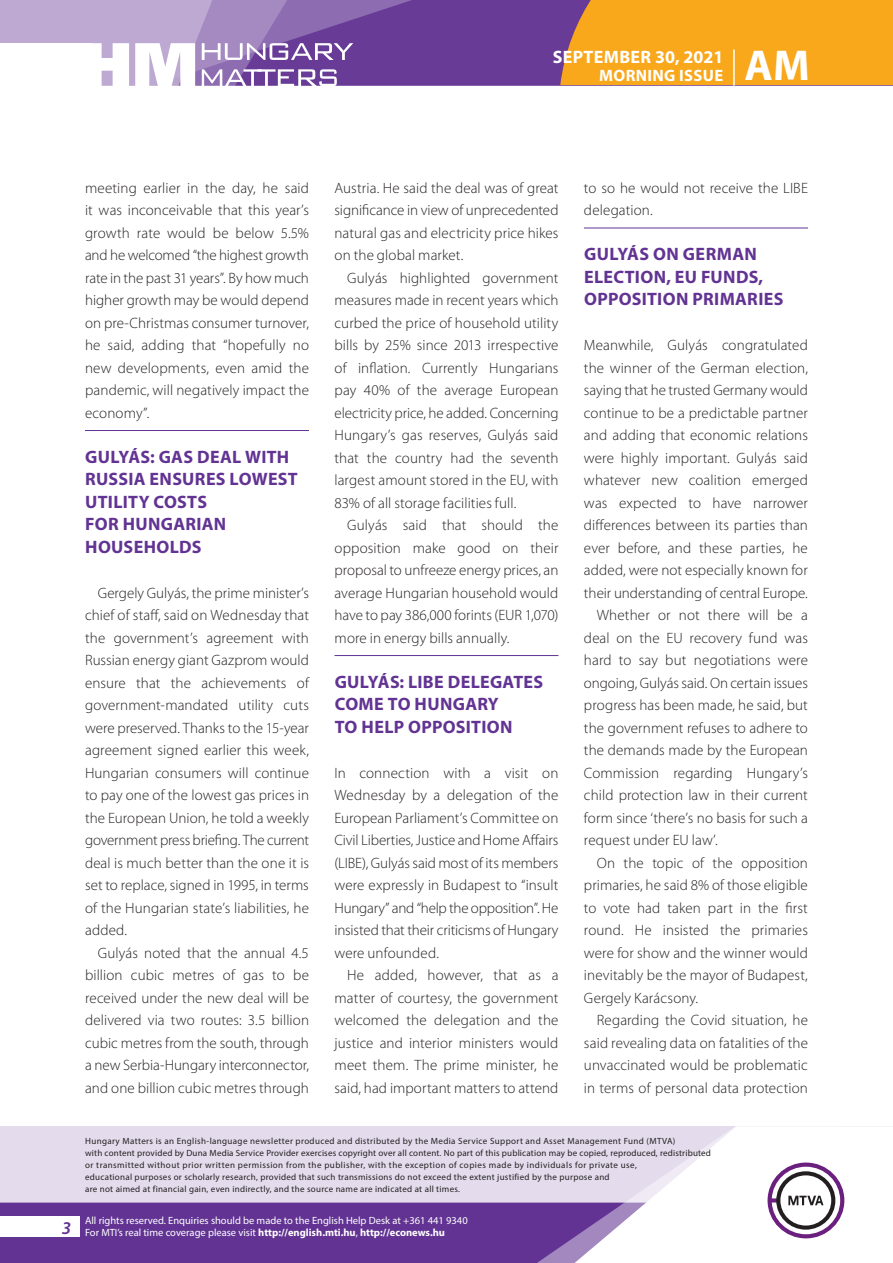
<style>
.page{position:relative;width:893px;height:1263px;background:#fff}
.page>*{position:absolute;margin:0;border:0;box-sizing:border-box;transform-origin:0 0}
.t1{font:700 43.35px "Myriad Pro";color:#fff}
._01_cimsor{font:700 18px/22.5px "Myriad Pro";letter-spacing:.015em;color:#623393}
.t2{font:700 18px "Myriad Pro";letter-spacing:.02em;color:#fff}
.t3{font:italic 600 18px "Myriad Pro";color:#623393}
.t4{font:700 16.5px "Myriad Pro";letter-spacing:.02em;color:#fff}
._03_kenyer_szöveg-2{font:300 15px/22.5px "Myriad Pro";letter-spacing:.01em;color:#231f20;text-align:justify}
._03_kenyer_szöveg-1{font:300 15px/22.5px "Myriad Pro";letter-spacing:-.005em;color:#231f20;text-align:justify}
.t5{font:10.5px/12px "Myriad Pro";color:#fff}
.t6{font:9px/12px "Myriad Pro";letter-spacing:.03em;color:#231f20}
.s1{font-weight:700}
</style>
<div class="page">
<div style="left:0;top:1126px;width:893px;height:137px;background:#e4dcec"></div>
<div style="left:0;top:1202px;width:506px;height:61px;background:#623393"></div>
<svg style="left:506px;top:1202px;width:69px;height:61px;background:#6b3e99"></svg>
<svg style="left:575px;top:1126px;width:318px;height:137px"></svg>
<div style="left:0;top:1216px;width:79px;height:20px;background:#fff"></div>
<div style="left:0;top:0;width:893px;height:85px;background:#683b97"></div>
<div style="left:560px;top:0;width:333px;height:85px;background:#f9a71b"></div>
<hr style="left:733px;top:49px;width:2px;height:37px;background:#fff">
<svg style="left:0;top:0;width:479px;height:86px"></svg>
<hr style="left:85px;top:430px;width:224px;height:1px;background:#623393">
<hr style="left:334px;top:655px;width:224px;height:1px;background:#623393">
<hr style="left:584px;top:228px;width:224px;height:1px;background:#623393">
<p class="t2" style="left:553px;top:45px;width:172px">SEPTEMBER 30, 2021</p>
<p class="t4" style="left:599px;top:65px;width:125px">MORNING ISSUE</p>
<h1 class="t1" style="left:745px;top:37px;width:67px">AM</h1>
<p class="_03_kenyer_szöveg-2" style="left:85px;top:176px;width:225px">meeting earlier in the day, he said it was inconceivable that this year’s growth rate would be below 5.5% and he welcomed “the highest growth rate in the past 31 years”. By how much higher growth may be would depend on pre-Christmas consumer turnover, he said, adding that “hopefully no new developments, even amid the pandemic, will negatively impact the economy”.</p>
<p class="_01_cimsor" style="left:85px;top:445px;width:214px">GULYÁS: GAS DEAL WITH<br>RUSSIA ENSURES LOWEST<br>UTILITY COSTS<br>FOR HUNGARIAN<br>HOUSEHOLDS</p>
<p class="_03_kenyer_szöveg-2" style="left:85px;top:581px;width:225px;text-indent:13px">Gergely Gulyás, the prime minister’s chief of staff, said on Wednesday that the government’s agreement with Russian energy giant Gazprom would ensure that the achievements of government-mandated utility cuts were preserved. Thanks to the 15-year agreement signed earlier this week, Hungarian consumers will continue to pay one of the lowest gas prices in the European Union, he told a weekly government press briefing. The current deal is much better than the one it is set to replace, signed in 1995, in terms of the Hungarian state’s liabilities, he added.</p>
<p class="_03_kenyer_szöveg-2" style="left:85px;top:941px;width:226px;text-indent:13px">Gulyás noted that the annual 4.5 billion cubic metres of gas to be received under the new deal will be delivered via two routes: 3.5 billion cubic metres from the south, through a new Serbia-Hungary interconnector, and one billion cubic metres through</p>
<p class="_03_kenyer_szöveg-2" style="left:334px;top:176px;width:225px">Austria. He said the deal was of great significance in view of unprecedented natural gas and electricity price hikes on the global market.</p>
<p class="_03_kenyer_szöveg-2" style="left:334px;top:266px;width:226px;text-indent:13px">Gulyás highlighted government measures made in recent years which curbed the price of household utility bills by 25% since 2013 irrespective of inflation. Currently Hungarians pay 40% of the average European electricity price, he added. Concerning Hungary’s gas reserves, Gulyás said that the country had the seventh largest amount stored in the EU, with 83% of all storage facilities full.</p>
<p class="_03_kenyer_szöveg-2" style="left:334px;top:514px;width:225px;text-indent:13px">Gulyás said that should the opposition make good on their proposal to unfreeze energy prices, an average Hungarian household would have to pay 386,000 forints (EUR 1,070) more in energy bills annually.</p>
<p class="_01_cimsor" style="left:335px;top:670px;width:210px">GULYÁS: LIBE DELEGATES<br>COME TO HUNGARY<br>TO HELP OPPOSITION</p>
<p class="_03_kenyer_szöveg-1" style="left:334px;top:761px;width:225px">In connection with a visit on Wednesday by a delegation of the European Parliament’s Committee on Civil Liberties, Justice and Home Affairs (LIBE), Gulyás said most of its members were expressly in Budapest to “insult Hungary” and “help the opposition”. He insisted that their criticisms of Hungary were unfounded.</p>
<p class="_03_kenyer_szöveg-2" style="left:334px;top:964px;width:226px;text-indent:13px">He added, however, that as a matter of courtesy, the government welcomed the delegation and the justice and interior ministers would meet them. The prime minister, he said, had important matters to attend</p>
<p class="_03_kenyer_szöveg-2" style="left:584px;top:176px;width:225px">to so he would not receive the LIBE delegation.</p>
<p class="_01_cimsor" style="left:584px;top:242px;width:201px">GULYÁS ON GERMAN<br>ELECTION, EU FUNDS,<br>OPPOSITION PRIMARIES</p>
<p class="_03_kenyer_szöveg-1" style="left:584px;top:334px;width:225px">Meanwhile, Gulyás congratulated the winner of the German election, saying that he trusted Germany would continue to be a predictable partner and adding that economic relations were highly important. Gulyás said whatever new coalition emerged was expected to have narrower differences between its parties than ever before, and these parties, he added, were not especially known for their understanding of central Europe.</p>
<p class="_03_kenyer_szöveg-2" style="left:584px;top:604px;width:225px;text-indent:13px">Whether or not there will be a deal on the EU recovery fund was hard to say but negotiations were ongoing, Gulyás said. On certain issues progress has been made, he said, but the government refuses to adhere to the demands made by the European Commission regarding Hungary’s child protection law in their current form since ‘there’s no basis for such a request under EU law’.</p>
<p class="_03_kenyer_szöveg-2" style="left:584px;top:851px;width:225px;text-indent:13px">On the topic of the opposition primaries, he said 8% of those eligible to vote had taken part in the first round. He insisted the primaries were for show and the winner would inevitably be the mayor of Budapest, Gergely Karácsony.</p>
<p class="_03_kenyer_szöveg-2" style="left:584px;top:1009px;width:225px;text-indent:13px">Regarding the Covid situation, he said revealing data on fatalities of the unvaccinated would be problematic in terms of personal data protection</p>
<p class="t3" style="left:62px;top:1217px;width:11px">3</p>
<p class="t6" style="left:85px;top:1134px;width:627px">Hungary Matters is an English-language newsletter produced and distributed by the Media Service Support and Asset Management Fund (MTVA)<br>with content provided by Duna Media Service Provider exercises copyright over all content. No part of this publication may be copied, reproduced, redistributed or transmitted without prior written permission from the publisher, with the exception of copies made by individuals for private use,<br>educational purposes or scholarly research, provided that such transmissions do not exceed the extent justified by the purpose and<br>are not aimed at financial gain, even indirectly, and the source name are indicated at all times.</p>
<p class="t5" style="left:85px;top:1214px;width:384px">All rights reserved. Enquiries should be made to the English Help Desk at +361 441 9340<br>For MTI’s real time coverage please visit <span class="s1">http://english.mti.hu</span>, <span class="s1">http://econews.hu</span></p>
</div>
